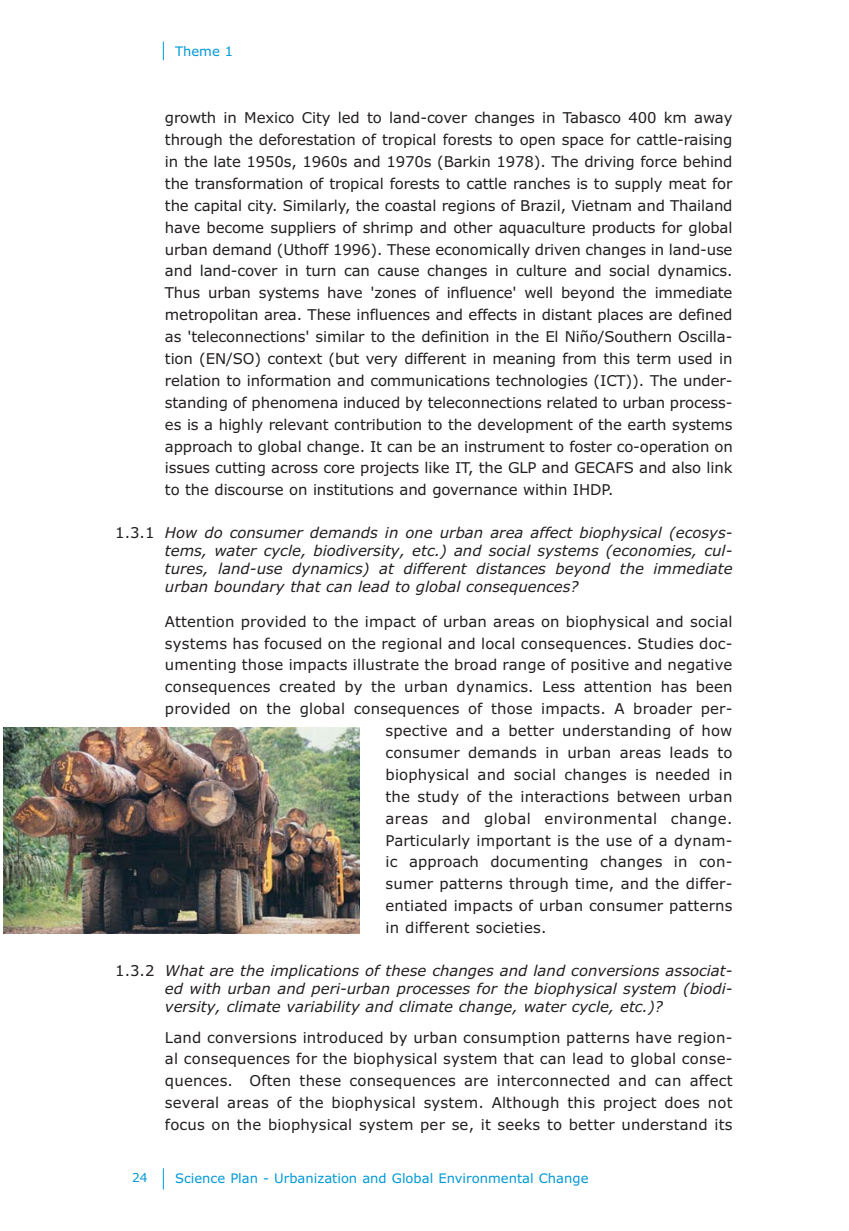
<style>
.page{position:relative;width:849px;height:1231px;background:#fff}
.page>*{position:absolute;margin:0;border:0;box-sizing:border-box;transform-origin:0 0}
.t1{font:14.88px/21.9px "Verdana";letter-spacing:.01em;color:#231f20;text-align:justify}
.t2{font:italic 14.88px/17.8px "Verdana";color:#231f20;text-align:justify}
.t3{font:14.88px "Verdana";letter-spacing:.03em;color:#231f20}
.t4{font:13.12px "Verdana";color:#0099d7}
.t5{font:12.25px "Verdana";color:#0099d7}
.s1{font-style:normal}
</style>
<div class="page">
<svg style="left:163px;top:42px;width:1px;height:18px"></svg>
<svg style="left:163px;top:1168px;width:1px;height:21px"></svg>
<img style="left:3px;top:727px;width:356px;height:206px">
<p class="t4" style="left:175px;top:46px;width:60px">Theme 1</p>
<p class="t1" style="left:165px;top:108px;width:569px">growth in Mexico City led to land-cover changes in Tabasco 400 km away through the deforestation of tropical forests to open space for cattle-raising in the late 1950s, 1960s and 1970s (Barkin 1978). The driving force behind the transformation of tropical forests to cattle ranches is to supply meat for the capital city. Similarly, the coastal regions of Brazil, Vietnam and Thailand have become suppliers of shrimp and other aquaculture products for global urban demand (Uthoff 1996). These economically driven changes in land-use and land-cover in turn can cause changes in culture and social dynamics.<br>Thus urban systems have 'zones of influence' well beyond the immediate metropolitan area. These influences and effects in distant places are defined as 'teleconnections' similar to the definition in the El Niño/Southern Oscilla&shy;tion (EN/SO) context (but very different in meaning from this term used in relation to information and communications technologies (ICT)). The under&shy;standing of phenomena induced by teleconnections related to urban process&shy;es is a highly relevant contribution to the development of the earth systems approach to global change. It can be an instrument to foster co-operation on issues cutting across core projects like IT, the GLP and GECAFS and also link to the discourse on institutions and governance within IHDP.</p>
<p class="t2" style="left:165px;top:525px;width:569px;text-indent:-50px"><span class="s1">1.3.1</span> How do consumer demands in one urban area affect biophysical (ecosys&shy;tems, water cycle, biodiversity, etc.) and social systems (economies, cul&shy;tures, land-use dynamics) at different distances beyond the immediate urban boundary that can lead to global consequences?</p>
<p class="t1" style="left:165px;top:611px;width:569px">Attention provided to the impact of urban areas on biophysical and social</p>
<p class="t1" style="left:165px;top:633px;width:569px">systems has focused on the regional and local consequences. Studies doc-</p>
<p class="t1" style="left:165px;top:655px;width:569px">umenting those impacts illustrate the broad range of positive and negative</p>
<p class="t1" style="left:165px;top:677px;width:569px">consequences created by the urban dynamics. Less attention has been</p>
<p class="t1" style="left:165px;top:699px;width:569px">provided on the global consequences of those impacts. A broader per-</p>
<p class="t1" style="left:385px;top:721px;width:348px">spective and a better understanding of how</p>
<p class="t1" style="left:385px;top:743px;width:348px">consumer demands in urban areas leads to</p>
<p class="t1" style="left:385px;top:764px;width:348px">biophysical and social changes is needed in</p>
<p class="t1" style="left:385px;top:786px;width:348px">the study of the interactions between urban</p>
<p class="t3" style="left:385px;top:812px;width:348px">areas and global environmental change.</p>
<p class="t1" style="left:385px;top:830px;width:348px">Particularly important is the use of a dynam-</p>
<p class="t1" style="left:385px;top:852px;width:348px">ic approach documenting changes in con-</p>
<p class="t1" style="left:385px;top:874px;width:348px">sumer patterns through time, and the differ-</p>
<p class="t1" style="left:385px;top:896px;width:348px">entiated impacts of urban consumer patterns</p>
<p class="t1" style="left:385px;top:918px;width:162px">in different societies.</p>
<p class="t2" style="left:165px;top:962px;width:569px;text-indent:-50px"><span class="s1">1.3.2</span> What are the implications of these changes and land conversions associat&shy;ed with urban and peri-urban processes for the biophysical system (biodi&shy;versity, climate variability and climate change, water cycle, etc.)?</p>
<p class="t1" style="left:165px;top:1027px;width:569px">Land conversions introduced by urban consumption patterns have region&shy;al consequences for the biophysical system that can lead to global conse&shy;quences. Often these consequences are interconnected and can affect several areas of the biophysical system. Although this project does not focus on the biophysical system per se, it seeks to better understand its</p>
<p class="t5" style="left:132px;top:1172px;width:17px">24</p>
<p class="t4" style="left:175px;top:1172px;width:415px">Science Plan - Urbanization and Global Environmental Change</p>
</div>
